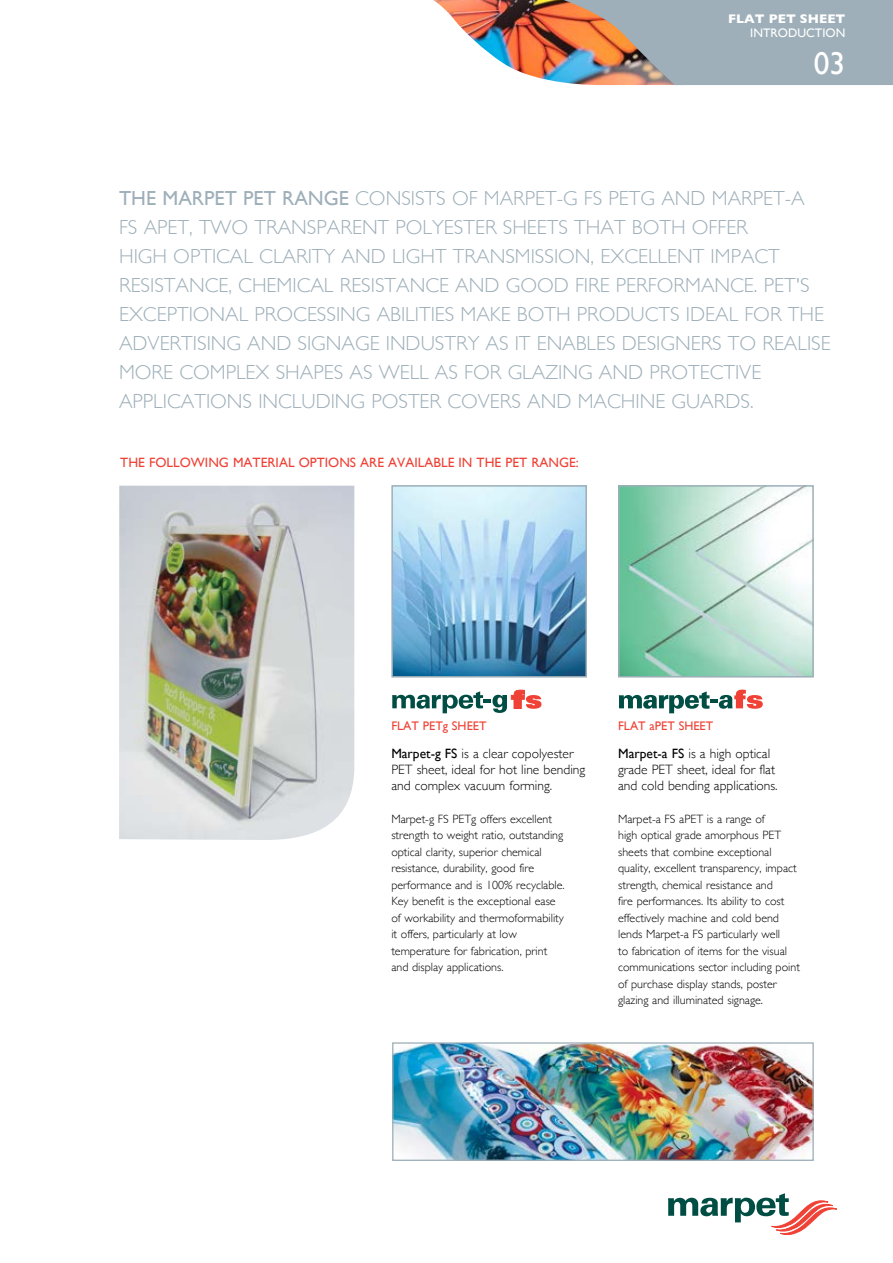
<style>
.page{position:relative;width:893px;height:1263px;background:#fff}
.page>*{position:absolute;margin:0;border:0;box-sizing:border-box;transform-origin:0 0}
.t1{font:31.5px "Gill Sans";color:#fff}
.t2{font:300 20.25px/29px "Gill Sans";color:#9eafb9}
.t3{font:300 13.5px/16.2px "Gill Sans";color:#000}
.t4{font:13.5px "Gill Sans";color:#ef4135}
.t5{font:700 12.75px "Gill Sans";color:#fff}
.t6{font:12.45px "Gill Sans";color:#ef4135}
.t7{font:12.3px "Gill Sans";color:#fff}
.t8{font:300 12px/16.5px "Gill Sans";color:#000}
.s1{font-weight:400}
</style>
<div class="page">
<img style="left:433px;top:0;width:88px;height:73px">
<img style="left:521px;top:0;width:372px;height:85px">
<svg style="left:668px;top:1193px;width:169px;height:42px"></svg>
<img style="left:394px;top:488px;width:190px;height:186px">
<div style="left:391px;top:485px;width:196px;height:192px;border:2px solid #9eafb9"></div>
<img style="left:621px;top:488px;width:190px;height:186px">
<div style="left:618px;top:485px;width:196px;height:192px;border:2px solid #9eafb9"></div>
<img style="left:119px;top:486px;width:235px;height:354px">
<svg style="left:392px;top:690px;width:149px;height:23px"></svg>
<svg style="left:619px;top:690px;width:144px;height:23px"></svg>
<img style="left:394px;top:1044px;width:418px;height:115px">
<div style="left:392px;top:1042px;width:422px;height:119px;border:1px solid #9eafb9"></div>
<p class="t5" style="left:728px;top:8px;width:119px">FLAT PET SHEET</p>
<p class="t7" style="left:750px;top:25px;width:97px">INTRODUCTION</p>
<h1 class="t1" style="left:814px;top:45px;width:33px">03</h1>
<p class="t2" style="left:119px;top:183px;width:713px"><span class="s1">THE MARPET PET RANGE</span> CONSISTS OF MARPET-G FS PETG AND MARPET-A<br>FS APET, TWO TRANSPARENT POLYESTER SHEETS THAT BOTH OFFER<br>HIGH OPTICAL CLARITY AND LIGHT TRANSMISSION, EXCELLENT IMPACT RESISTANCE, CHEMICAL RESISTANCE AND GOOD FIRE PERFORMANCE. PET'S EXCEPTIONAL PROCESSING ABILITIES MAKE BOTH PRODUCTS IDEAL FOR THE ADVERTISING AND SIGNAGE INDUSTRY AS IT ENABLES DESIGNERS TO REALISE MORE COMPLEX SHAPES AS WELL AS FOR GLAZING AND PROTECTIVE APPLICATIONS INCLUDING POSTER COVERS AND MACHINE GUARDS.</p>
<p class="t4" style="left:120px;top:455px;width:460px">THE FOLLOWING MATERIAL OPTIONS ARE AVAILABLE IN THE PET RANGE:</p>
<p class="t6" style="left:391px;top:718px;width:97px">FLAT PETg SHEET</p>
<p class="t6" style="left:618px;top:718px;width:97px">FLAT aPET SHEET</p>
<p class="t3" style="left:391px;top:745px;width:195px"><span class="s1">Marpet-g FS</span> is a clear copolyester<br>PET sheet, ideal for hot line bending and complex vacuum forming.</p>
<p class="t3" style="left:618px;top:745px;width:161px"><span class="s1">Marpet-a FS</span> is a high optical grade PET sheet, ideal for flat and cold bending applications.</p>
<p class="t8" style="left:618px;top:810px;width:183px">Marpet-a FS aPET is a range of<br>high optical grade amorphous PET sheets that combine exceptional quality, excellent transparency, impact strength, chemical resistance and<br>fire performances. Its ability to cost effectively machine and cold bend lends Marpet-a FS particularly well<br>to fabrication of items for the visual communications sector including point of purchase display stands, poster glazing and illuminated signage.</p>
<p class="t8" style="left:391px;top:810px;width:175px">Marpet-g FS PETg offers excellent strength to weight ratio, outstanding optical clarity, superior chemical resistance, durability, good fire performance and is 100% recyclable.<br>Key benefit is the exceptional ease of workability and thermoformability it offers, particularly at low temperature for fabrication, print and display applications.</p>
</div>
